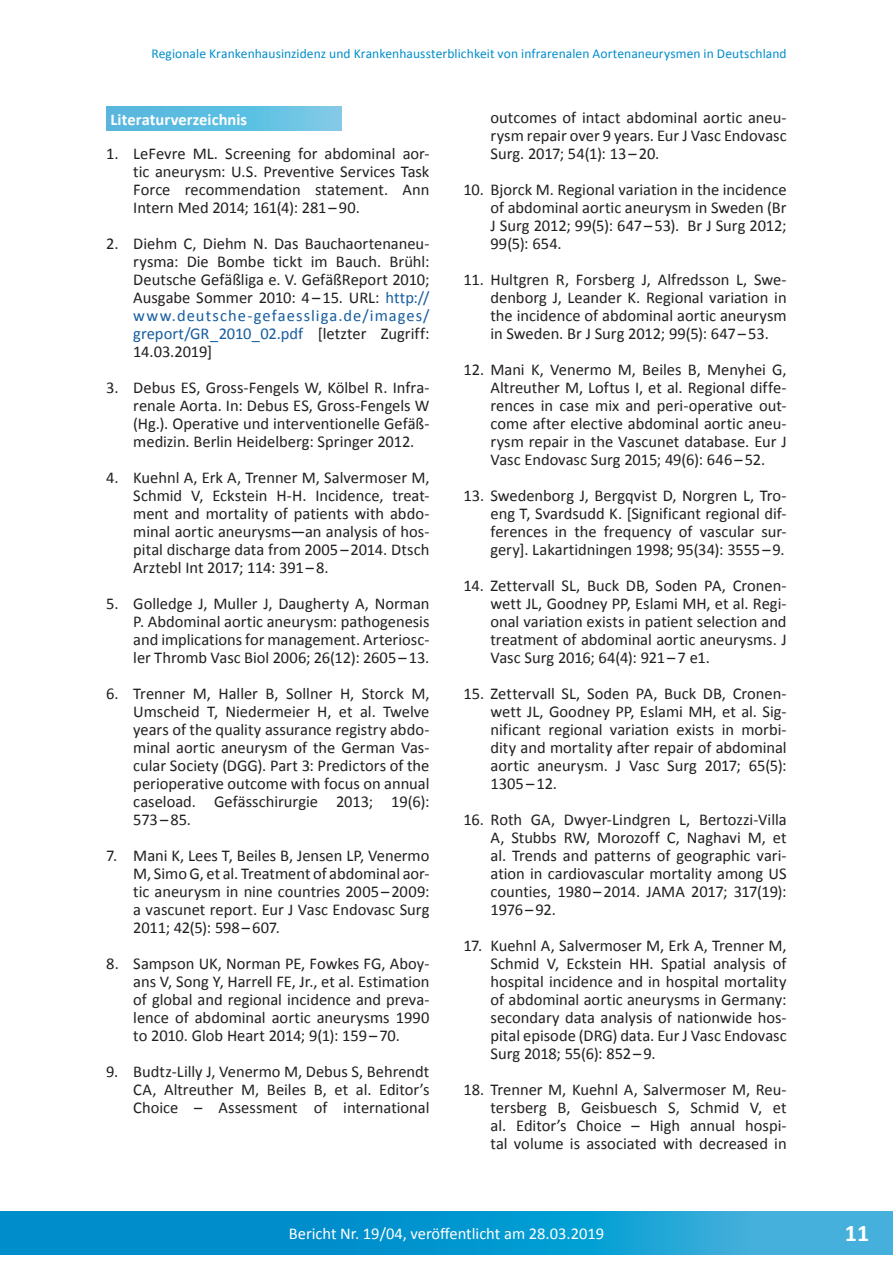
<style>
.page{position:relative;width:893px;height:1263px;background:#fff}
.page>*{position:absolute;margin:0;border:0;box-sizing:border-box;transform-origin:0 0}
.t1{font:700 24px "Calibri";color:#fff}
.t2{font:16.5px/18px "Calibri";letter-spacing:-.005em;color:#231f20;text-align:justify}
.t3{font:16.5px "Calibri";color:#fff}
.t4{font:700 16.5px "Calibri";color:#fff}
.t5{font:13.5px "Calibri";letter-spacing:.005em;color:#008dcb}
.s1{color:#175d9e}
</style>
<div class="page">
<svg style="left:0;top:1212px;width:893px;height:42px;background:#119ad1"></svg>
<svg style="left:106px;top:106px;width:236px;height:25px;background:#62bfe1"></svg>
<p class="t5" style="left:151px;top:45px;width:637px">Regionale Krankenhausinzidenz und Krankenhaussterblichkeit von infrarenalen Aortenaneurysmen in Deutschland</p>
<p class="t4" style="left:111px;top:109px;width:138px">Literaturverzeichnis</p>
<p class="t2" style="left:133px;top:145px;width:298px;text-indent:-27px">1. LeFevre ML. Screening for abdominal aor&shy;tic aneurysm: U.S. Preventive Services Task Force recommendation statement. Ann Intern Med 2014; 161(4): 281 – 90.</p>
<p class="t2" style="left:133px;top:235px;width:298px;text-indent:-27px">2. Diehm C, Diehm N. Das Bauchaortenaneu&shy;rysma: Die Bombe tickt im Bauch. Brühl:<br>Deutsche Gefäßliga e. V. GefäßReport 2010; Ausgabe Sommer 2010: 4 – 15. URL: <span class="s1">http:// www.deutsche-gefaessliga.de/images/ greport/GR_2010_02.pdf</span> [letzter Zugriff:<br>14.03.2019]</p>
<p class="t2" style="left:133px;top:379px;width:298px;text-indent:-27px">3. Debus ES, Gross-Fengels W, Kölbel R. Infra&shy;renale Aorta. In: Debus ES, Gross-Fengels W (Hg.). Operative und interventionelle Gefäß&shy;medizin. Berlin Heidelberg: Springer 2012.</p>
<p class="t2" style="left:133px;top:469px;width:298px;text-indent:-27px">4. Kuehnl A, Erk A, Trenner M, Salvermoser M, Schmid V, Eckstein H-H. Incidence, treat&shy;ment and mortality of patients with abdo&shy;minal aortic aneurysms—an analysis of hos&shy;pital discharge data from 2005 – 2014. Dtsch Arztebl Int 2017; 114: 391 – 8.</p>
<p class="t2" style="left:133px;top:595px;width:298px;text-indent:-27px">5. Golledge J, Muller J, Daugherty A, Norman P. Abdominal aortic aneurysm: pathogenesis and implications for management. Arteriosc&shy;ler Thromb Vasc Biol 2006; 26(12): 2605 – 13.</p>
<p class="t2" style="left:133px;top:685px;width:298px;text-indent:-27px">6. Trenner M, Haller B, Sollner H, Storck M, Umscheid T, Niedermeier H, et al. Twelve years of the quality assurance registry abdo&shy;minal aortic aneurysm of the German Vas&shy;cular Society (DGG). Part 3: Predictors of the perioperative outcome with focus on annual caseload. Gefässchirurgie 2013; 19(6):<br>573 – 85.</p>
<p class="t2" style="left:133px;top:847px;width:298px;text-indent:-27px">7. Mani K, Lees T, Beiles B, Jensen LP, Venermo M, Simo G, et al. Treatment of abdominal aor&shy;tic aneurysm in nine countries 2005 – 2009: a vascunet report. Eur J Vasc Endovasc Surg 2011; 42(5): 598 – 607.</p>
<p class="t2" style="left:133px;top:955px;width:298px;text-indent:-27px">8. Sampson UK, Norman PE, Fowkes FG, Aboy&shy;ans V, Song Y, Harrell FE, Jr., et al. Estimation of global and regional incidence and preva&shy;lence of abdominal aortic aneurysms 1990 to 2010. Glob Heart 2014; 9(1): 159 – 70.</p>
<p class="t2" style="left:133px;top:1063px;width:298px;text-indent:-27px">9. Budtz-Lilly J, Venermo M, Debus S, Behrendt CA, Altreuther M, Beiles B, et al. Editor’s Choice – Assessment of international</p>
<p class="t2" style="left:490px;top:109px;width:298px">outcomes of intact abdominal aortic aneu&shy;rysm repair over 9 years. Eur J Vasc Endovasc Surg. 2017; 54(1): 13 – 20.</p>
<p class="t2" style="left:490px;top:181px;width:298px;text-indent:-27px">10. Bjorck M. Regional variation in the incidence of abdominal aortic aneurysm in Sweden (Br J Surg 2012; 99(5): 647 – 53). Br J Surg 2012; 99(5): 654.</p>
<p class="t2" style="left:490px;top:271px;width:298px;text-indent:-27px">11. Hultgren R, Forsberg J, Alfredsson L, Swe&shy;denborg J, Leander K. Regional variation in the incidence of abdominal aortic aneurysm in Sweden. Br J Surg 2012; 99(5): 647 – 53.</p>
<p class="t2" style="left:490px;top:361px;width:298px;text-indent:-27px">12. Mani K, Venermo M, Beiles B, Menyhei G, Altreuther M, Loftus I, et al. Regional diffe&shy;rences in case mix and peri-operative out&shy;come after elective abdominal aortic aneu&shy;rysm repair in the Vascunet database. Eur J Vasc Endovasc Surg 2015; 49(6): 646 – 52.</p>
<p class="t2" style="left:490px;top:487px;width:298px;text-indent:-27px">13. Swedenborg J, Bergqvist D, Norgren L, Tro&shy;eng T, Svardsudd K. [Significant regional dif&shy;ferences in the frequency of vascular sur&shy;gery]. Lakartidningen 1998; 95(34): 3555 – 9.</p>
<p class="t2" style="left:490px;top:577px;width:298px;text-indent:-27px">14. Zettervall SL, Buck DB, Soden PA, Cronen&shy;wett JL, Goodney PP, Eslami MH, et al. Regi&shy;onal variation exists in patient selection and treatment of abdominal aortic aneurysms. J Vasc Surg 2016; 64(4): 921 – 7 e1.</p>
<p class="t2" style="left:490px;top:685px;width:298px;text-indent:-27px">15. Zettervall SL, Soden PA, Buck DB, Cronen&shy;wett JL, Goodney PP, Eslami MH, et al. Sig&shy;nificant regional variation exists in morbi&shy;dity and mortality after repair of abdominal aortic aneurysm. J Vasc Surg 2017; 65(5):<br>1305 – 12.</p>
<p class="t2" style="left:490px;top:811px;width:298px;text-indent:-27px">16. Roth GA, Dwyer-Lindgren L, Bertozzi-Villa A, Stubbs RW, Morozoff C, Naghavi M, et al. Trends and patterns of geographic vari&shy;ation in cardiovascular mortality among US counties, 1980 – 2014. JAMA 2017; 317(19):<br>1976 – 92.</p>
<p class="t2" style="left:490px;top:937px;width:298px;text-indent:-27px">17. Kuehnl A, Salvermoser M, Erk A, Trenner M, Schmid V, Eckstein HH. Spatial analysis of hospital incidence and in hospital mortality of abdominal aortic aneurysms in Germany: secondary data analysis of nationwide hos&shy;pital episode (DRG) data. Eur J Vasc Endovasc Surg 2018; 55(6): 852 – 9.</p>
<p class="t2" style="left:490px;top:1081px;width:298px;text-indent:-27px">18. Trenner M, Kuehnl A, Salvermoser M, Reu&shy;tersberg B, Geisbuesch S, Schmid V, et al. Editor’s Choice – High annual hospi&shy;tal volume is associated with decreased in</p>
<p class="t3" style="left:289px;top:1223px;width:317px">Bericht Nr. 19/04, veröffentlicht am 28.03.2019</p>
<h1 class="t1" style="left:845px;top:1218px;width:26px">11</h1>
</div>
